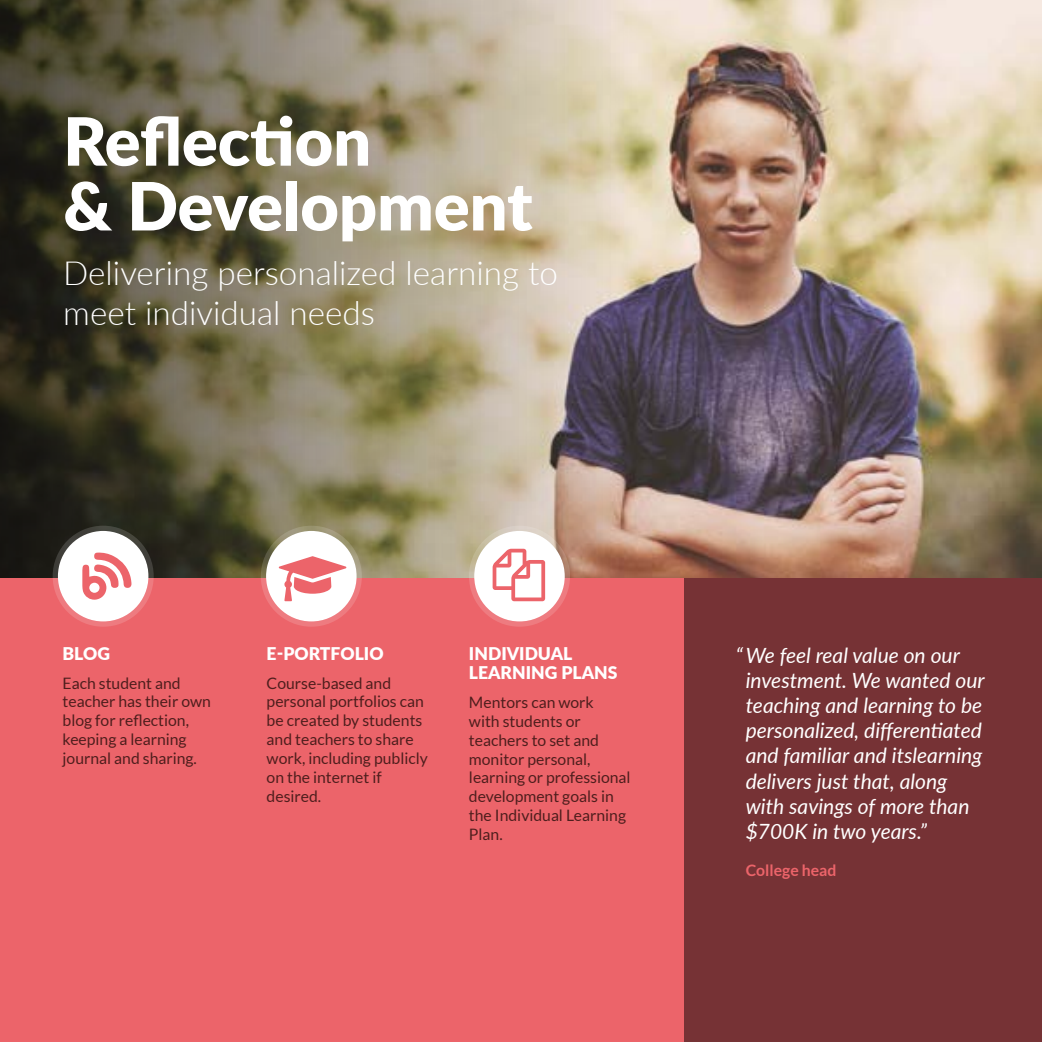
<style>
.page{position:relative;width:1042px;height:1042px;background:#fff}
.page>*{position:absolute;margin:0;border:0;box-sizing:border-box;transform-origin:0 0}
.t1{font:900 66.5px/64.8px "Lato";color:#fff}
.t2{font:300 33.25px/39.9px "Lato";color:#fff}
.t3{font:italic 21px/25.2px "Lato";color:#fff}
.t4{font:900 17.5px/19.2px "Lato";color:#fff}
.t5{font:15.75px/18.9px "Lato";color:#4e1e1d}
.t6{font:700 15.75px "Lato";color:#ec646a}
</style>
<div class="page">
<img style="left:0;top:0;width:1042px;height:578px">
<div style="left:0;top:578px;width:1042px;height:464px;background:#ec646a"></div>
<div style="left:266px;top:531px;width:91px;height:90px;background:#fff;border-radius:50%"></div>
<div style="left:261px;top:526px;width:101px;height:101px;border:5px solid #fff;border-radius:50%"></div>
<div style="left:474px;top:531px;width:91px;height:90px;background:#fff;border-radius:50%"></div>
<div style="left:469px;top:526px;width:101px;height:101px;border:5px solid #fff;border-radius:50%"></div>
<div style="left:58px;top:531px;width:90px;height:90px;background:#fff;border-radius:50%"></div>
<div style="left:53px;top:526px;width:101px;height:101px;border:5px solid #fff;border-radius:50%"></div>
<svg style="left:82px;top:552px;width:49px;height:48px"></svg>
<div style="left:685px;top:578px;width:357px;height:464px;background:#763235"></div>
<h1 class="t1" style="left:63px;top:106px;width:471px">Reflection<br>&amp; Development</h1>
<h2 class="t2" style="left:63px;top:252px;width:496px">Delivering personalized learning to meet individual needs</h2>
<p class="t4" style="left:63px;top:643px;width:49px">BLOG</p>
<p class="t5" style="left:63px;top:673px;width:150px">Each student and teacher has their own blog for reflection, keeping a learning journal and sharing.</p>
<p class="t4" style="left:267px;top:643px;width:118px">E-PORTFOLIO</p>
<p class="t5" style="left:267px;top:673px;width:163px">Course-based and personal portfolios can be created by students and teachers to share work, including publicly on the internet if desired.</p>
<p class="t4" style="left:469px;top:643px;width:150px">INDIVIDUAL<br>LEARNING PLANS</p>
<p class="t5" style="left:469px;top:692px;width:163px">Mentors can work<br>with students or teachers to set and monitor personal, learning or professional development goals in the Individual Learning<br>Plan.</p>
<h3 class="t3" style="left:746px;top:641px;width:240px;text-indent:-10px">“We feel real value on our investment. We wanted our teaching and learning to be personalized, differentiated and familiar and itslearning delivers just that, along with savings of more than $700K in two years.”</h3>
<p class="t6" style="left:746px;top:861px;width:92px">College head</p>
</div>
